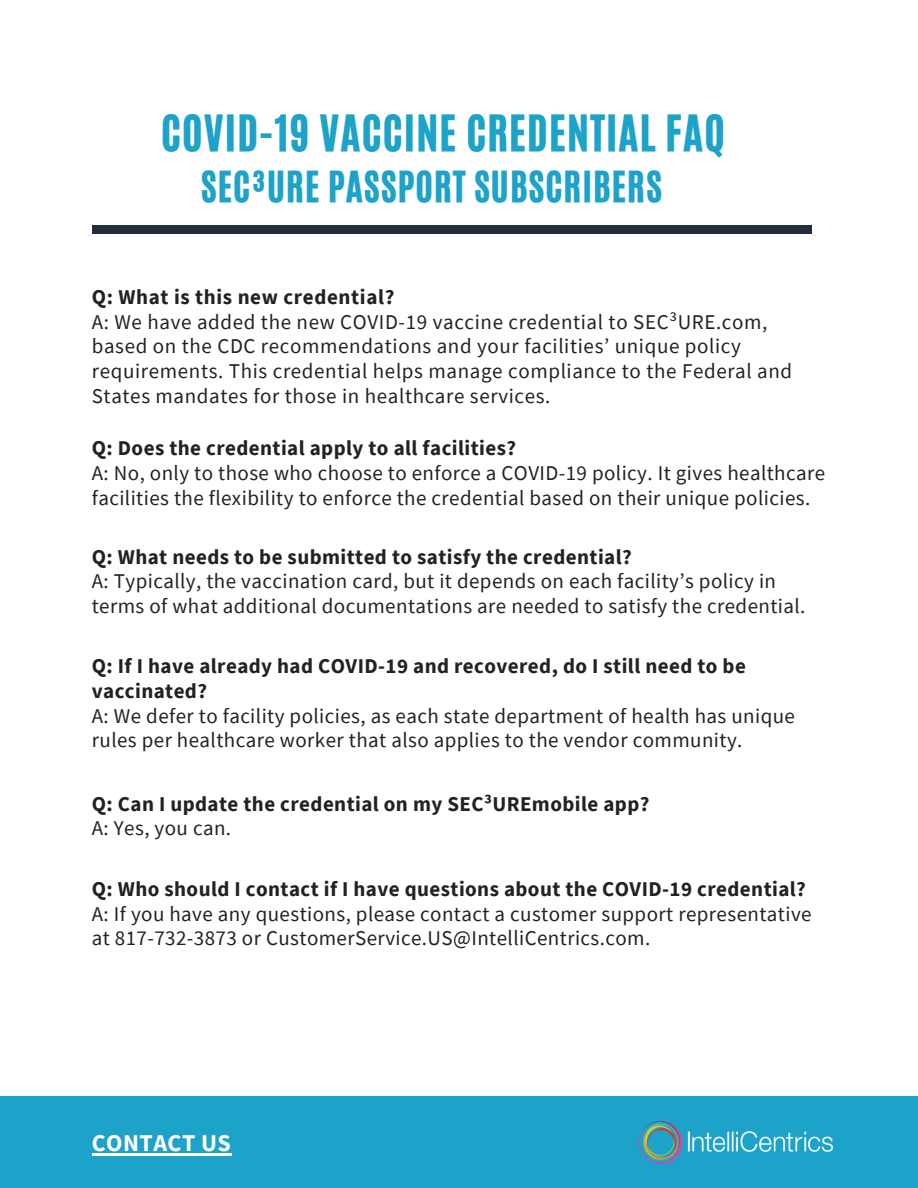
<style>
.page{position:relative;width:918px;height:1188px;background:#fff}
.page>*{position:absolute;margin:0;border:0;box-sizing:border-box;transform-origin:0 0}
.t1{font:42px "CA Generated";letter-spacing:.03em;color:#1da3c9}
.t2{font:36px "CA Generated";letter-spacing:.03em;color:#1da3c9}
.t3{font:700 24px "Source Sans Pro";letter-spacing:.02em;color:#fff}
.t4{font:21px/24.8px "Source Sans Pro";letter-spacing:.02em;color:#222}
.t5{font:700 21px/24.8px "Source Sans Pro";letter-spacing:.02em;color:#222}
</style>
<div class="page">
<div style="left:92px;top:225px;width:720px;height:8px;background:#242d3c"></div>
<div style="left:0;top:1096px;width:918px;height:92px;background:#1da3c9"></div>
<img style="left:639px;top:1121px;width:194px;height:43px">
<hr style="left:92px;top:1153px;width:139px;height:2px;background:#fff">
<p class="t1" style="left:161px;top:103px;width:565px">COVID-19 VACCINE CREDENTIAL FAQ</p>
<p class="t2" style="left:201px;top:161px;width:463px">SEC³URE PASSPORT SUBSCRIBERS</p>
<p class="t5" style="left:92px;top:284px;width:304px">Q: What is this new credential?</p>
<p class="t4" style="left:92px;top:309px;width:702px">A: We have added the new COVID-19 vaccine credential to SEC³URE.com, based on the CDC recommendations and your facilities’ unique policy requirements. This credential helps manage compliance to the Federal and States mandates for those in healthcare services.</p>
<p class="t5" style="left:92px;top:436px;width:426px">Q: Does the credential apply to all facilities?</p>
<p class="t4" style="left:92px;top:460px;width:735px">A: No, only to those who choose to enforce a COVID-19 policy. It gives healthcare facilities the flexibility to enforce the credential based on their unique policies.</p>
<p class="t5" style="left:92px;top:544px;width:542px">Q: What needs to be submitted to satisfy the credential?</p>
<p class="t4" style="left:92px;top:569px;width:715px">A: Typically, the vaccination card, but it depends on each facility’s policy in terms of what additional documentations are needed to satisfy the credential.</p>
<p class="t5" style="left:92px;top:653px;width:656px">Q: If I have already had COVID-19 and recovered, do I still need to be vaccinated?</p>
<p class="t4" style="left:92px;top:703px;width:705px">A: We defer to facility policies, as each state department of health has unique rules per healthcare worker that also applies to the vendor community.</p>
<p class="t5" style="left:92px;top:791px;width:559px">Q: Can I update the credential on my SEC³UREmobile app?</p>
<p class="t4" style="left:92px;top:816px;width:141px">A: Yes, you can.</p>
<p class="t5" style="left:92px;top:876px;width:716px">Q: Who should I contact if I have questions about the COVID-19 credential?</p>
<p class="t4" style="left:92px;top:901px;width:721px">A: If you have any questions, please contact a customer support representative at 817-732-3873 or CustomerService.US@IntelliCentrics.com.</p>
<p class="t3" style="left:92px;top:1127px;width:141px">CONTACT US</p>
</div>
